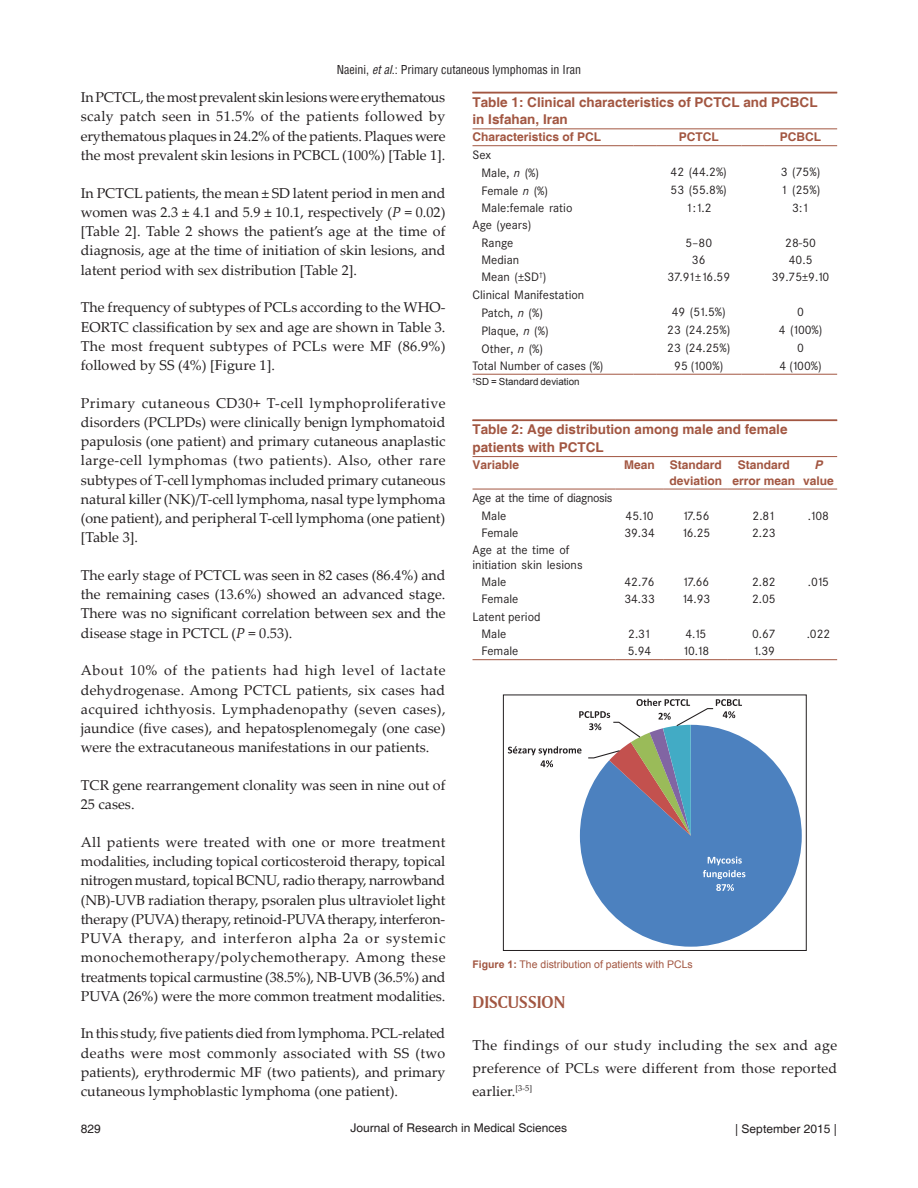
<style>
.page{position:relative;width:918px;height:1188px;background:#fff}
.page>*{position:absolute;margin:0;border:0;box-sizing:border-box;transform-origin:0 0}
.t1{font:18px "Amerigo BT Bold A";color:#a25641}
.TX{font:14.25px/19.2px "Palatino Linotype";color:#231f20;text-align:justify}
.TT{font:700 13.5px/17.5px "Helvetica";color:#a25641}
.TB{font:12px/14.4px "Corporate SBQ";color:#231f20}
.TCH{font:700 12px/15.6px "Helvetica";color:#a25641;text-align:center}
.TBL{font:12px "Corporate SBQ";color:#231f20}
.t2{font:12px "Helvetica";color:#231f20}
.t3{font:condensed 12px "Helvetica";color:#231f20}
.TB-2{font:12px "Corporate SBQ";letter-spacing:-.03em;color:#231f20}
.FGC{font:10.5px "Arial";color:#a25641}
.TFN{font:9.75px "Arial";color:#231f20}
.s1{font-style:italic}
.s2{font-weight:700}
</style>
<div class="page">
<hr style="left:472px;top:145px;width:161px;height:1px;background:#a25641">
<svg style="left:633px;top:145px;width:23px;height:1px"></svg>
<hr style="left:656px;top:145px;width:85px;height:1px;background:#a25641">
<svg style="left:741px;top:145px;width:23px;height:1px"></svg>
<hr style="left:764px;top:145px;width:73px;height:1px;background:#a25641">
<hr style="left:472px;top:374px;width:161px;height:1px;background:#a25641">
<svg style="left:633px;top:374px;width:23px;height:1px"></svg>
<hr style="left:656px;top:374px;width:85px;height:1px;background:#a25641">
<svg style="left:741px;top:374px;width:23px;height:1px"></svg>
<hr style="left:764px;top:374px;width:73px;height:1px;background:#a25641">
<hr style="left:472px;top:92px;width:365px;height:1px;background:#a25641">
<hr style="left:472px;top:128px;width:365px;height:1px;background:#a25641">
<hr style="left:472px;top:659px;width:143px;height:1px;background:#a25641">
<hr style="left:615px;top:659px;width:49px;height:1px;background:#a25641">
<hr style="left:664px;top:659px;width:64px;height:1px;background:#a25641">
<hr style="left:728px;top:659px;width:72px;height:1px;background:#a25641">
<hr style="left:800px;top:659px;width:37px;height:1px;background:#a25641">
<hr style="left:800px;top:489px;width:37px;height:1px;background:#a25641">
<hr style="left:472px;top:489px;width:143px;height:1px;background:#a25641">
<hr style="left:615px;top:489px;width:49px;height:1px;background:#a25641">
<hr style="left:664px;top:489px;width:64px;height:1px;background:#a25641">
<hr style="left:728px;top:489px;width:72px;height:1px;background:#a25641">
<hr style="left:472px;top:420px;width:365px;height:1px;background:#a25641">
<hr style="left:472px;top:456px;width:365px;height:1px;background:#a25641">
<svg style="left:580px;top:737px;width:222px;height:210px;fill:#4c81bf"></svg>
<svg style="left:703px;top:857px;width:42px;height:34px"></svg>
<svg style="left:508px;top:699px;width:234px;height:137px"></svg>
<div style="left:503px;top:695px;width:304px;height:256px;border:1px solid #231f20"></div>
<p class="t3" style="left:337px;top:62px;width:246px">Naeini, <span class="s1">et al</span>.: Primary cutaneous lymphomas in Iran</p>
<p class="TX" style="left:81px;top:87px;width:366px">In PCTCL, the most prevalent skin lesions were erythematous scaly patch seen in 51.5% of the patients followed by erythematous plaques in 24.2% of the patients. Plaques were the most prevalent skin lesions in PCBCL (100%) [Table 1].</p>
<p class="TX" style="left:81px;top:183px;width:366px">In PCTCL patients, the mean ± SD latent period in men and women was 2.3 ± 4.1 and 5.9 ± 10.1, respectively (<span class="s1">P</span> = 0.02) [Table 2]. Table 2 shows the patient’s age at the time of diagnosis, age at the time of initiation of skin lesions, and latent period with sex distribution [Table 2].</p>
<p class="TX" style="left:81px;top:297px;width:366px">The frequency of subtypes of PCLs according to the WHO-EORTC classification by sex and age are shown in Table 3.<br>The most frequent subtypes of PCLs were MF (86.9%) followed by SS (4%) [Figure 1].</p>
<p class="TX" style="left:81px;top:393px;width:366px">Primary cutaneous CD30+ T-cell lymphoproliferative disorders (PCLPDs) were clinically benign lymphomatoid papulosis (one patient) and primary cutaneous anaplastic large-cell lymphomas (two patients). Also, other rare subtypes of T-cell lymphomas included primary cutaneous natural killer (NK)/T-cell lymphoma, nasal type lymphoma (one patient), and peripheral T-cell lymphoma (one patient) [Table 3].</p>
<p class="TX" style="left:81px;top:565px;width:366px">The early stage of PCTCL was seen in 82 cases (86.4%) and the remaining cases (13.6%) showed an advanced stage.<br>There was no significant correlation between sex and the disease stage in PCTCL (<span class="s1">P</span> = 0.53).</p>
<p class="TX" style="left:81px;top:660px;width:366px">About 10% of the patients had high level of lactate dehydrogenase. Among PCTCL patients, six cases had acquired ichthyosis. Lymphadenopathy (seven cases), jaundice (five cases), and hepatosplenomegaly (one case) were the extracutaneous manifestations in our patients.</p>
<p class="TX" style="left:81px;top:775px;width:366px">TCR gene rearrangement clonality was seen in nine out of<br>25 cases.</p>
<p class="TX" style="left:81px;top:832px;width:366px">All patients were treated with one or more treatment modalities, including topical corticosteroid therapy, topical nitrogen mustard, topical BCNU, radio therapy, narrowband (NB)-UVB radiation therapy, psoralen plus ultraviolet light therapy (PUVA) therapy, retinoid-PUVA therapy, interferon-PUVA therapy, and interferon alpha 2a or systemic monochemotherapy/polychemotherapy. Among these treatments topical carmustine (38.5%), NB-UVB (36.5%) and PUVA (26%) were the more common treatment modalities.</p>
<p class="TX" style="left:81px;top:1023px;width:366px">In this study, five patients died from lymphoma. PCL-related deaths were most commonly associated with SS (two patients), erythrodermic MF (two patients), and primary cutaneous lymphoblastic lymphoma (one patient).</p>
<p class="TT" style="left:472px;top:94px;width:347px">Table 1: Clinical characteristics of PCTCL and PCBCL in Isfahan, Iran</p>
<p class="TCH" style="left:472px;top:130px;width:130px">Characteristics of PCL</p>
<p class="TCH" style="left:679px;top:130px;width:41px">PCTCL</p>
<p class="TCH" style="left:780px;top:130px;width:43px">PCBCL</p>
<p class="TB" style="left:473px;top:148px;width:20px">Sex</p>
<p class="TB" style="left:482px;top:166px;width:59px">Male, <span class="s1">n</span> (%)</p>
<p class="TB" style="left:671px;top:165px;width:58px">42 (44.2%)</p>
<p class="TB" style="left:781px;top:165px;width:41px">3 (75%)</p>
<p class="TB" style="left:482px;top:183px;width:68px">Female <span class="s1">n</span> (%)</p>
<p class="TB" style="left:671px;top:183px;width:58px">53 (55.8%)</p>
<p class="TB" style="left:781px;top:183px;width:41px">1 (25%)</p>
<p class="TB" style="left:482px;top:201px;width:92px">Male:female ratio</p>
<p class="TB" style="left:686px;top:201px;width:27px">1:1.2</p>
<p class="TB" style="left:792px;top:201px;width:18px">3:1</p>
<p class="TB" style="left:473px;top:218px;width:60px">Age (years)</p>
<p class="TB" style="left:482px;top:236px;width:33px">Range</p>
<p class="TB" style="left:685px;top:236px;width:28px">5–80</p>
<p class="TB" style="left:785px;top:236px;width:32px">28-50</p>
<p class="TB" style="left:482px;top:253px;width:39px">Median</p>
<p class="TB" style="left:692px;top:253px;width:15px">36</p>
<p class="TB" style="left:789px;top:253px;width:25px">40.5</p>
<p class="TB" style="left:482px;top:270px;width:66px">Mean (±SD<sup>†</sup>)</p>
<p class="TB" style="left:667px;top:270px;width:64px">37.91±16.59</p>
<p class="TB" style="left:772px;top:270px;width:59px">39.75±9.10</p>
<p class="TB" style="left:473px;top:288px;width:113px">Clinical Manifestation</p>
<p class="TB" style="left:482px;top:306px;width:63px">Patch, <span class="s1">n</span> (%)</p>
<p class="TB" style="left:672px;top:305px;width:55px">49 (51.5%)</p>
<p class="TB" style="left:797px;top:305px;width:8px">0</p>
<p class="TB" style="left:482px;top:323px;width:69px">Plaque, <span class="s1">n</span> (%)</p>
<p class="TB" style="left:667px;top:323px;width:65px">23 (24.25%)</p>
<p class="TB" style="left:779px;top:323px;width:45px">4 (100%)</p>
<p class="TB" style="left:482px;top:341px;width:63px">Other, <span class="s1">n</span> (%)</p>
<p class="TB" style="left:667px;top:341px;width:65px">23 (24.25%)</p>
<p class="TB" style="left:797px;top:341px;width:8px">0</p>
<p class="TBL" style="left:473px;top:359px;width:133px">Total Number of cases (%)</p>
<p class="TBL" style="left:674px;top:359px;width:50px">95 (100%)</p>
<p class="TBL" style="left:780px;top:359px;width:44px">4 (100%)</p>
<p class="TFN" style="left:473px;top:375px;width:109px"><sup>†</sup>SD = Standard deviation</p>
<p class="TT" style="left:472px;top:422px;width:317px">Table 2: Age distribution among male and female patients with PCTCL</p>
<p class="TCH" style="left:472px;top:458px;width:48px">Variable</p>
<p class="TCH" style="left:624px;top:458px;width:32px">Mean</p>
<p class="TCH" style="left:670px;top:458px;width:54px;text-align:left">Standard deviation</p>
<p class="TCH" style="left:733px;top:458px;width:64px">Standard error mean</p>
<p class="TCH" style="left:803px;top:458px;width:32px"><span class="s1">P </span>value</p>
<p class="TB-2" style="left:472px;top:491px;width:141px">Age at the time of diagnosis</p>
<p class="TB" style="left:482px;top:508px;width:26px">Male</p>
<p class="TB" style="left:626px;top:508px;width:30px">45.10</p>
<p class="TB" style="left:682px;top:508px;width:29px">17.56</p>
<p class="TB" style="left:753px;top:508px;width:24px">2.81</p>
<p class="TB" style="left:808px;top:508px;width:23px">.108</p>
<p class="TB" style="left:482px;top:526px;width:38px">Female</p>
<p class="TB" style="left:624px;top:526px;width:32px">39.34</p>
<p class="TB" style="left:681px;top:526px;width:30px">16.25</p>
<p class="TB" style="left:752px;top:526px;width:25px">2.23</p>
<p class="TB" style="left:472px;top:543px;width:112px">Age at the time of initiation skin lesions</p>
<p class="TB" style="left:482px;top:575px;width:26px">Male</p>
<p class="TB" style="left:625px;top:575px;width:32px">42.76</p>
<p class="TB" style="left:682px;top:575px;width:29px">17.66</p>
<p class="TB" style="left:752px;top:575px;width:25px">2.82</p>
<p class="TB" style="left:808px;top:575px;width:23px">.015</p>
<p class="TB" style="left:482px;top:592px;width:38px">Female</p>
<p class="TB" style="left:624px;top:592px;width:32px">34.33</p>
<p class="TB" style="left:681px;top:592px;width:30px">14.93</p>
<p class="TB" style="left:752px;top:592px;width:25px">2.05</p>
<p class="TBL" style="left:472px;top:609px;width:70px">Latent period</p>
<p class="TB" style="left:482px;top:627px;width:26px">Male</p>
<p class="TB" style="left:628px;top:627px;width:24px">2.31</p>
<p class="TB" style="left:685px;top:627px;width:22px">4.15</p>
<p class="TB" style="left:752px;top:627px;width:25px">0.67</p>
<p class="TBL" style="left:807px;top:627px;width:25px">.022</p>
<p class="TBL" style="left:482px;top:644px;width:38px">Female</p>
<p class="TBL" style="left:628px;top:644px;width:25px">5.94</p>
<p class="TBL" style="left:683px;top:644px;width:28px">10.18</p>
<p class="TBL" style="left:753px;top:644px;width:24px">1.39</p>
<p class="FGC" style="left:472px;top:957px;width:222px"><span class="s2">Figure 1:</span> The distribution of patients with PCLs</p>
<h1 class="t1" style="left:472px;top:991px;width:94px">DISCUSSION</h1>
<p class="TX" style="left:472px;top:1032px;width:366px;line-height:23.4px">The findings of our study including the sex and age preference of PCLs were different from those reported earlier.<sup>[3-5]</sup></p>
<p class="t2" style="left:81px;top:1122px;width:22px">829</p>
<p class="t2" style="left:351px;top:1121px;width:218px">Journal of Research in Medical Sciences</p>
<p class="t2" style="left:735px;top:1122px;width:103px">| September 2015 |</p>
</div>
